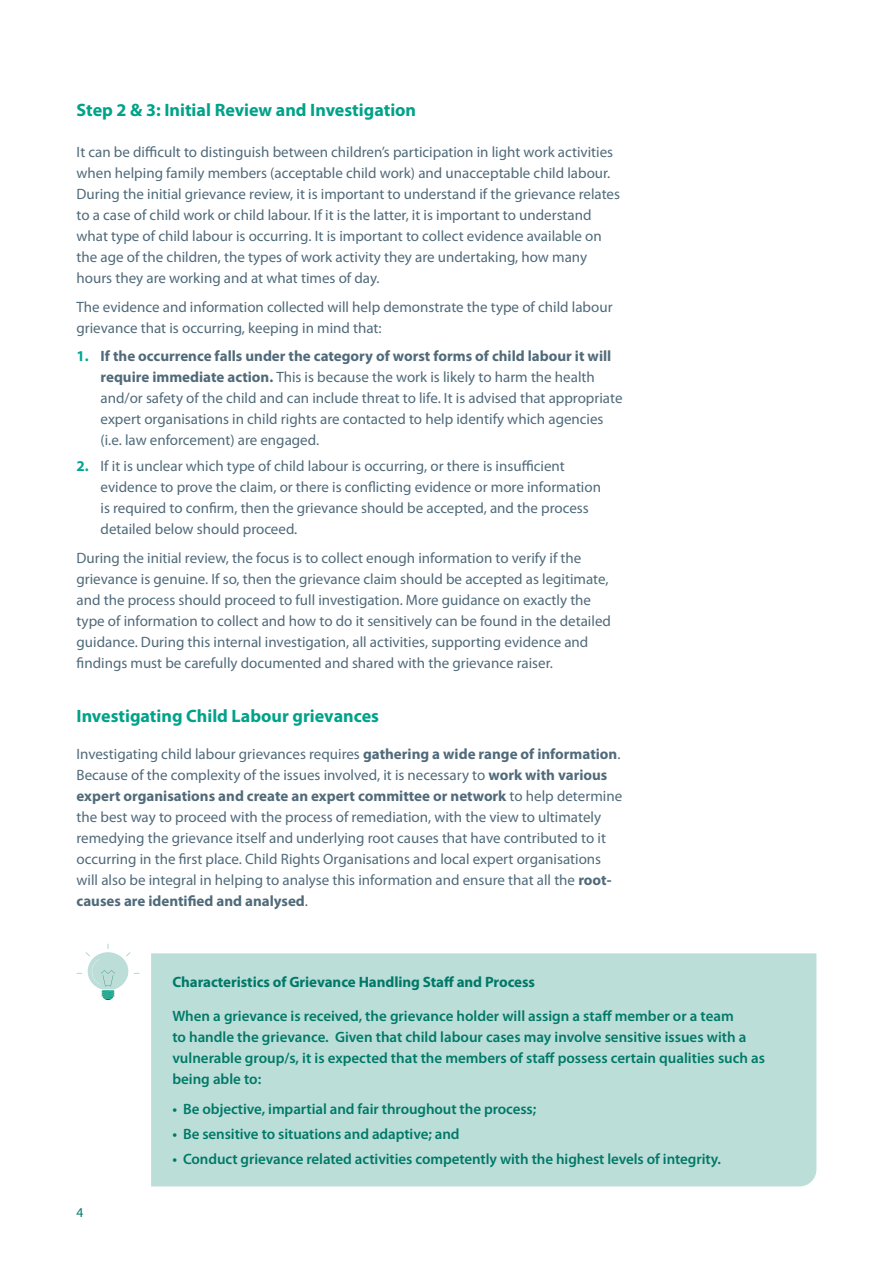
<style>
.page{position:relative;width:893px;height:1263px;background:#fff}
.page>*{position:absolute;margin:0;border:0;box-sizing:border-box;transform-origin:0 0}
.Subtitle__12pt{font:700 18px "Myriad Pro";color:#00a289}
.Main_Text__10pt{font:15px/21px "Myriad Pro";color:#506a7a}
.Text_Green{font:600 15px/21px "Myriad Pro";color:#007968}
.Box_Text__White{font:600 15px "Myriad Pro";letter-spacing:-.005em;color:#007968}
.Box_Text__White-2{font:700 15px "Myriad Pro";letter-spacing:-.005em;color:#007968}
.t1{font:13.5px "Myriad Pro";color:#007968}
.s1{font-weight:700;color:#00a694}
.s2{font-weight:700}
</style>
<div class="page">
<div style="left:151px;top:953px;width:665px;height:233px;background:#bcded8"></div>
<svg style="left:77px;top:944px;width:62px;height:56px"></svg>
<p class="Subtitle__12pt" style="left:77px;top:98px;width:341px">Step 2 &amp; 3: Initial Review and Investigation</p>
<p class="Main_Text__10pt" style="left:77px;top:141px;width:545px">It can be difficult to distinguish between children’s participation in light work activities when helping family members (acceptable child work) and unacceptable child labour.<br>During the initial grievance review, it is important to understand if the grievance relates to a case of child work or child labour. If it is the latter, it is important to understand what type of child labour is occurring. It is important to collect evidence available on the age of the children, the types of work activity they are undertaking, how many hours they are working and at what times of day.</p>
<p class="Main_Text__10pt" style="left:77px;top:296px;width:537px">The evidence and information collected will help demonstrate the type of child labour grievance that is occurring, keeping in mind that:</p>
<p class="Main_Text__10pt" style="left:101px;top:345px;width:523px;text-indent:-24px"><span class="s1">1.</span> <span class="s2">If the occurrence falls under the category of worst forms of child labour it will require immediate action.</span> This is because the work is likely to harm the health and/or safety of the child and can include threat to life. It is advised that appropriate expert organisations in child rights are contacted to help identify which agencies (i.e. law enforcement) are engaged.</p>
<p class="Main_Text__10pt" style="left:101px;top:455px;width:502px;text-indent:-24px"><span class="s1">2.</span> If it is unclear which type of child labour is occurring, or there is insufficient evidence to prove the claim, or there is conflicting evidence or more information is required to confirm, then the grievance should be accepted, and the process detailed below should proceed.</p>
<p class="Main_Text__10pt" style="left:77px;top:547px;width:536px">During the initial review, the focus is to collect enough information to verify if the grievance is genuine. If so, then the grievance claim should be accepted as legitimate, and the process should proceed to full investigation. More guidance on exactly the type of information to collect and how to do it sensitively can be found in the detailed guidance. During this internal investigation, all activities, supporting evidence and findings must be carefully documented and shared with the grievance raiser.</p>
<p class="Subtitle__12pt" style="left:77px;top:705px;width:304px">Investigating Child Labour grievances</p>
<p class="Main_Text__10pt" style="left:77px;top:743px;width:547px">Investigating child labour grievances requires <span class="s2">gathering a wide range of information</span>.<br>Because of the complexity of the issues involved, it is necessary to <span class="s2">work with various expert organisations and create an expert committee or network</span> to help determine the best way to proceed with the process of remediation, with the view to ultimately remedying the grievance itself and underlying root causes that have contributed to it occurring in the first place. Child Rights Organisations and local expert organisations will also be integral in helping to analyse this information and ensure that all the <span class="s2">root&shy;causes are identified and analysed</span>.</p>
<p class="t1" style="left:77px;top:1204px;width:8px">4</p>
<p class="Box_Text__White-2" style="left:172px;top:972px;width:364px">Characteristics of Grievance Handling Staff and Process</p>
<p class="Text_Green" style="left:172px;top:1005px;width:594px">When a grievance is received, the grievance holder will assign a staff member or a team<br>to handle the grievance. Given that child labour cases may involve sensitive issues with a vulnerable group/s, it is expected that the members of staff possess certain qualities such as being able to:</p>
<p class="Box_Text__White" style="left:172px;top:1099px;width:365px">• Be objective, impartial and fair throughout the process;</p>
<p class="Box_Text__White" style="left:172px;top:1124px;width:289px">• Be sensitive to situations and adaptive; and</p>
<p class="Box_Text__White" style="left:172px;top:1149px;width:550px">• Conduct grievance related activities competently with the highest levels of integrity.</p>
</div>
